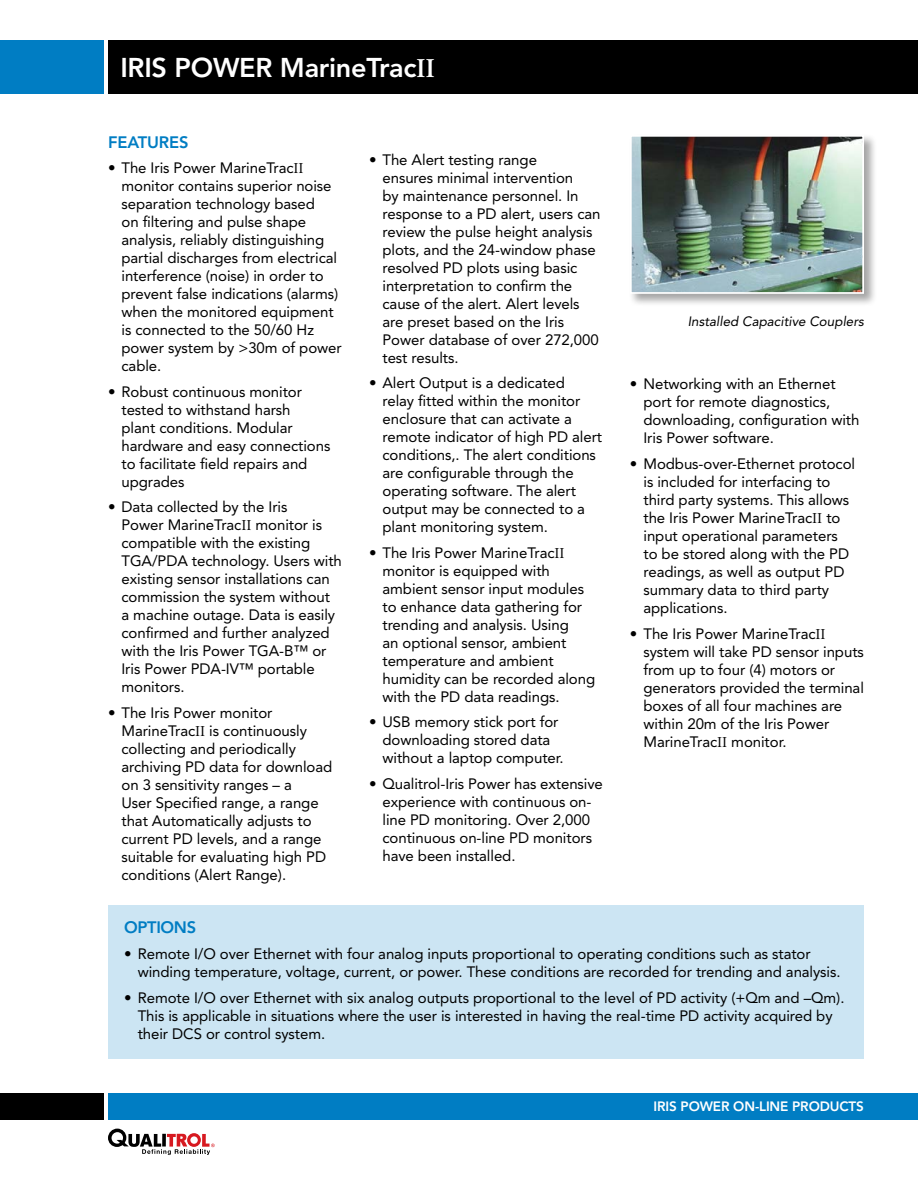
<style>
.page{position:relative;width:918px;height:1188px;background:#fff}
.page>*{position:absolute;margin:0;border:0;box-sizing:border-box;transform-origin:0 0}
.t1{font:800 27px "Avenir";letter-spacing:-.01em;color:#fff}
.t2{font:800 16.5px "Avenir";letter-spacing:-.025em;color:#007dc3}
.t3{font:15px/18px "Avenir";letter-spacing:-.005em;color:#000}
.t4{font:italic 13.5px "Avenir";color:#000}
.t5{font:800 13.5px "Avenir";letter-spacing:-.01em;color:#fff}
.s1{font-family:"Adobe Garamond";font-weight:600}
.s2{font-family:"Adobe Garamond"}
</style>
<div class="page">
<div style="left:108px;top:40px;width:810px;height:54px;background:#000"></div>
<div style="left:108px;top:1094px;width:810px;height:26px;background:#007dc3"></div>
<div style="left:0;top:40px;width:104px;height:54px;background:#007dc3"></div>
<div style="left:0;top:1094px;width:104px;height:26px;background:#000"></div>
<svg style="left:108px;top:1129px;width:107px;height:26px"></svg>
<div style="left:108px;top:905px;width:756px;height:153px;background:#cce5f3"></div>
<div style="left:629px;top:134px;width:248px;height:173px;background:#000;opacity:.35"></div>
<img style="left:633px;top:138px;width:228px;height:153px">
<div style="left:630px;top:135px;width:234px;height:159px;border:2px solid #fff"></div>
<h1 class="t1" style="left:120px;top:52px;width:316px">IRIS POWER MarineTrac<span class="s1">II</span></h1>
<p class="t2" style="left:108px;top:132px;width:21px">Features</p>
<p class="t3" style="left:122px;top:159px;width:222px;text-indent:-14px">• The Iris Power MarineTrac<span class="s2">II </span>monitor contains superior noise separation technology based<br>on filtering and pulse shape analysis, reliably distinguishing partial discharges from electrical interference (noise) in order to prevent false indications (alarms) when the monitored equipment is connected to the 50/60 Hz power system by &gt;30m of power cable.</p>
<p class="t3" style="left:122px;top:383px;width:210px;text-indent:-14px">• Robust continuous monitor tested to withstand harsh<br>plant conditions. Modular hardware and easy connections to facilitate field repairs and upgrades</p>
<p class="t3" style="left:122px;top:498px;width:222px;text-indent:-14px">• Data collected by the Iris<br>Power MarineTrac<span class="s2">II</span> monitor is compatible with the existing<br>TGA/PDA technology. Users with existing sensor installations can commission the system without<br>a machine outage. Data is easily confirmed and further analyzed with the Iris Power TGA-B™ or<br>Iris Power PDA-IV™ portable monitors.</p>
<p class="t3" style="left:122px;top:704px;width:212px;text-indent:-14px">• The Iris Power monitor<br>MarineTrac<span class="s2">II</span> is continuously collecting and periodically archiving PD data for download on 3 sensitivity ranges – a<br>User Specified range, a range that Automatically adjusts to current PD levels, and a range suitable for evaluating high PD conditions (Alert Range).</p>
<p class="t3" style="left:382px;top:151px;width:220px;text-indent:-14px">• The Alert testing range<br>ensures minimal intervention<br>by maintenance personnel. In response to a PD alert, users can review the pulse height analysis plots, and the 24-window phase resolved PD plots using basic interpretation to confirm the cause of the alert. Alert levels are preset based on the Iris<br>Power database of over 272,000 test results.</p>
<p class="t3" style="left:382px;top:374px;width:221px;text-indent:-14px">• Alert Output is a dedicated<br>relay fitted within the monitor enclosure that can activate a remote indicator of high PD alert conditions,. The alert conditions are configurable through the operating software. The alert output may be connected to a plant monitoring system.</p>
<p class="t3" style="left:382px;top:544px;width:214px;text-indent:-14px">• The Iris Power MarineTrac<span class="s2">II </span>monitor is equipped with ambient sensor input modules to enhance data gathering for trending and analysis. Using<br>an optional sensor, ambient temperature and ambient humidity can be recorded along with the PD data readings.</p>
<p class="t3" style="left:383px;top:713px;width:183px;text-indent:-14px">• USB memory stick port for downloading stored data without a laptop computer.</p>
<p class="t3" style="left:382px;top:775px;width:222px;text-indent:-13px">• Qualitrol-Iris Power has extensive experience with continuous on&shy;line PD monitoring. Over 2,000 continuous on-line PD monitors have been installed.</p>
<p class="t4" style="left:688px;top:313px;width:178px">Installed Capacitive Couplers</p>
<p class="t3" style="left:643px;top:375px;width:217px;text-indent:-14px">• Networking with an Ethernet port for remote diagnostics, downloading, configuration with<br>Iris Power software.</p>
<p class="t3" style="left:643px;top:455px;width:213px;text-indent:-14px">• Modbus-over-Ethernet protocol is included for interfacing to third party systems. This allows the Iris Power MarineTrac<span class="s2">II</span> to input operational parameters to be stored along with the PD readings, as well as output PD summary data to third party applications.</p>
<p class="t3" style="left:643px;top:624px;width:222px;text-indent:-14px">• The Iris Power MarineTrac<span class="s2">II </span>system will take PD sensor inputs from up to four (4) motors or generators provided the terminal boxes of all four machines are within 20m of the Iris Power<br>MarineTrac<span class="s2">II</span> monitor.</p>
<p class="t2" style="left:124px;top:918px;width:73px">OPTIONS</p>
<p class="t3" style="left:138px;top:945px;width:704px;text-indent:-14px">• Remote I/O over Ethernet with four analog inputs proportional to operating conditions such as stator winding temperature, voltage, current, or power. These conditions are recorded for trending and analysis.</p>
<p class="t3" style="left:138px;top:989px;width:708px;text-indent:-14px">• Remote I/O over Ethernet with six analog outputs proportional to the level of PD activity (+Qm and –Qm).<br>This is applicable in situations where the user is interested in having the real-time PD activity acquired by their DCS or control system.</p>
<p class="t5" style="left:654px;top:1099px;width:212px">IRIS POWER ON-LINE PRODUCTS</p>
</div>
